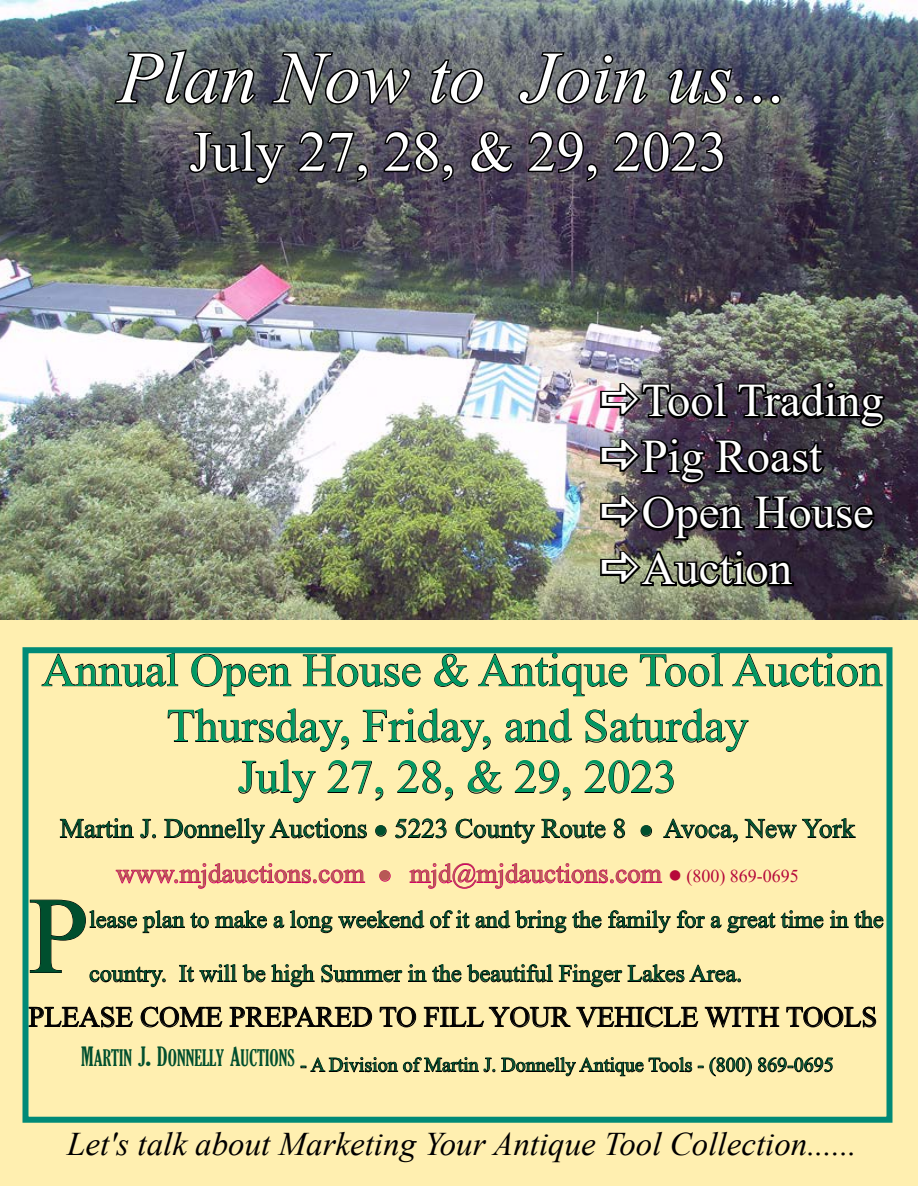
<style>
.page{position:relative;width:918px;height:1188px;background:#fff}
.page>*{position:absolute;margin:0;border:0;box-sizing:border-box;transform-origin:0 0}
.t1{font:109.2px "Times New Roman";color:#004f2e}
.t2{font:italic 73.5px "Times New Roman";color:#fff}
.t3{font:57px "Times New Roman";color:#fff}
.t4{font:46.65px/55.9px "Times New Roman";color:#fff}
.t5{font:46.5px/55.8px "Times New Roman";color:#009862;text-align:center}
.t6{font:italic 33px "Times New Roman";color:#000}
.t7{font:28.5px "Times New Roman";color:#000}
.t8{font:27px/45px "Times New Roman";color:#004f2e;text-align:center}
.t9{font:24px "Times New Roman";color:#004f2e}
.t10{font:19.95px "Times New Roman";color:#004f2e}
.s1{color:#b75955}
.s2{color:#b60a3a}
.s3{font-size:18px;color:#b60a3a}
</style>
<div class="page">
<div style="left:0;top:617px;width:918px;height:568px;background:#ffefb0"></div>
<img style="left:0;top:0;width:918px;height:619px">
<svg style="left:112px;top:48px;width:146px;height:59px;background:#484e4f"></svg>
<svg style="left:269px;top:50px;width:144px;height:56px;background:#4a4d50"></svg>
<svg style="left:428px;top:57px;width:58px;height:50px;background:#4d4f52"></svg>
<svg style="left:516px;top:51px;width:134px;height:56px;background:#505357"></svg>
<svg style="left:665px;top:64px;width:118px;height:43px;background:#3e414b"></svg>
<svg style="left:187px;top:127px;width:100px;height:60px;background:#3c3d42"></svg>
<svg style="left:297px;top:129px;width:73px;height:55px;background:#404045"></svg>
<svg style="left:382px;top:129px;width:73px;height:55px;background:#3c3842"></svg>
<svg style="left:468px;top:129px;width:47px;height:46px;background:#332e39"></svg>
<svg style="left:526px;top:129px;width:73px;height:55px;background:#3d3742"></svg>
<svg style="left:612px;top:129px;width:114px;height:46px;background:#36323b"></svg>
<svg style="left:41px;top:654px;width:137px;height:33px"></svg>
<svg style="left:191px;top:654px;width:101px;height:42px"></svg>
<svg style="left:303px;top:654px;width:118px;height:33px"></svg>
<svg style="left:434px;top:654px;width:35px;height:33px"></svg>
<svg style="left:478px;top:654px;width:150px;height:42px"></svg>
<svg style="left:640px;top:654px;width:83px;height:33px"></svg>
<svg style="left:732px;top:654px;width:151px;height:33px"></svg>
<svg style="left:167px;top:708px;width:182px;height:44px"></svg>
<svg style="left:363px;top:708px;width:128px;height:44px"></svg>
<svg style="left:505px;top:708px;width:67px;height:35px"></svg>
<svg style="left:585px;top:708px;width:164px;height:44px"></svg>
<svg style="left:238px;top:759px;width:78px;height:44px"></svg>
<svg style="left:327px;top:760px;width:57px;height:41px"></svg>
<svg style="left:397px;top:760px;width:56px;height:41px"></svg>
<svg style="left:468px;top:760px;width:34px;height:34px"></svg>
<svg style="left:515px;top:760px;width:56px;height:41px"></svg>
<svg style="left:584px;top:760px;width:90px;height:34px"></svg>
<svg style="left:60px;top:818px;width:74px;height:20px"></svg>
<svg style="left:140px;top:819px;width:16px;height:20px"></svg>
<svg style="left:164px;top:818px;width:203px;height:26px"></svg>
<svg style="left:375px;top:825px;width:12px;height:12px"></svg>
<svg style="left:395px;top:818px;width:52px;height:21px"></svg>
<svg style="left:455px;top:818px;width:80px;height:26px"></svg>
<svg style="left:541px;top:819px;width:65px;height:20px"></svg>
<svg style="left:614px;top:818px;width:11px;height:21px"></svg>
<svg style="left:640px;top:825px;width:12px;height:12px"></svg>
<svg style="left:663px;top:818px;width:75px;height:25px"></svg>
<svg style="left:744px;top:818px;width:112px;height:21px"></svg>
<svg style="left:115px;top:863px;width:250px;height:26px"></svg>
<svg style="left:379px;top:870px;width:12px;height:12px"></svg>
<svg style="left:409px;top:863px;width:253px;height:26px"></svg>
<svg style="left:830px;top:910px;width:54px;height:19px"></svg>
<svg style="left:30px;top:899px;width:794px;height:88px"></svg>
<svg style="left:29px;top:1006px;width:104px;height:22px"></svg>
<svg style="left:140px;top:1006px;width:83px;height:22px"></svg>
<svg style="left:229px;top:1006px;width:143px;height:21px"></svg>
<svg style="left:379px;top:1006px;width:37px;height:22px"></svg>
<svg style="left:424px;top:1006px;width:274px;height:22px"></svg>
<svg style="left:705px;top:1007px;width:74px;height:21px"></svg>
<svg style="left:786px;top:1006px;width:90px;height:22px"></svg>
<svg style="left:301px;top:1057px;width:391px;height:20px"></svg>
<svg style="left:709px;top:1057px;width:43px;height:20px"></svg>
<svg style="left:758px;top:1057px;width:75px;height:16px"></svg>
<div style="left:22px;top:647px;width:870px;height:476px;border:6px solid #008a77"></div>
<img style="left:598px;top:379px;width:290px;height:108px">
<svg style="left:598px;top:493px;width:279px;height:97px;background:#3c383a"></svg>
<h2 class="t2" style="left:118px;top:27px;width:671px">Plan Now to Join us...</h2>
<h3 class="t3" style="left:189px;top:111px;width:540px">July 27, 28, &amp; 29, 2023</h3>
<h3 class="t4" style="left:642px;top:371px;width:243px">Tool Trading<br>Pig Roast<br>Open House<br>Auction</h3>
<h3 class="t5" style="left:42px;top:641px;width:842px">Annual Open House &amp; Antique Tool Auction<br>Thursday, Friday, and Saturday</h3>
<h3 class="t5" style="left:238px;top:748px;width:441px">July 27, 28, &amp; 29, 2023</h3>
<p class="t8" style="left:60px;top:805px;width:797px">Martin J. Donnelly Auctions ● 5223 County Route 8 ● Avoca, New York <span class="s1">www.mjdauctions.com</span> <span class="s1">● mjd@mjdauctions.com</span> <span class="s2">●</span> <span class="s3">(800) 869-0695</span></p>
<h1 class="t1" style="left:28px;top:859px;width:62px">P</h1>
<p class="t9" style="left:89px;top:903px;width:796px">lease plan to make a long weekend of it and bring the family for a great time in the</p>
<p class="t9" style="left:89px;top:957px;width:654px">country. It will be high Summer in the beautiful Finger Lakes Area.</p>
<p class="t7" style="left:28px;top:997px;width:850px">PLEASE COME PREPARED TO FILL YOUR VEHICLE WITH TOOLS</p>
<p class="t10" style="left:81px;top:1051px;width:754px"><sup>M</sup><sup>ARTIN</sup> <sup>J</sup><sup>.</sup> <sup>D</sup><sup>ONNELLY</sup> <sup>A</sup><sup>UCTIONS</sup> - A Division of Martin J. Donnelly Antique Tools - (800) 869-0695</p>
<h3 class="t6" style="left:67px;top:1121px;width:791px">Let's talk about Marketing Your Antique Tool Collection......</h3>
</div>
